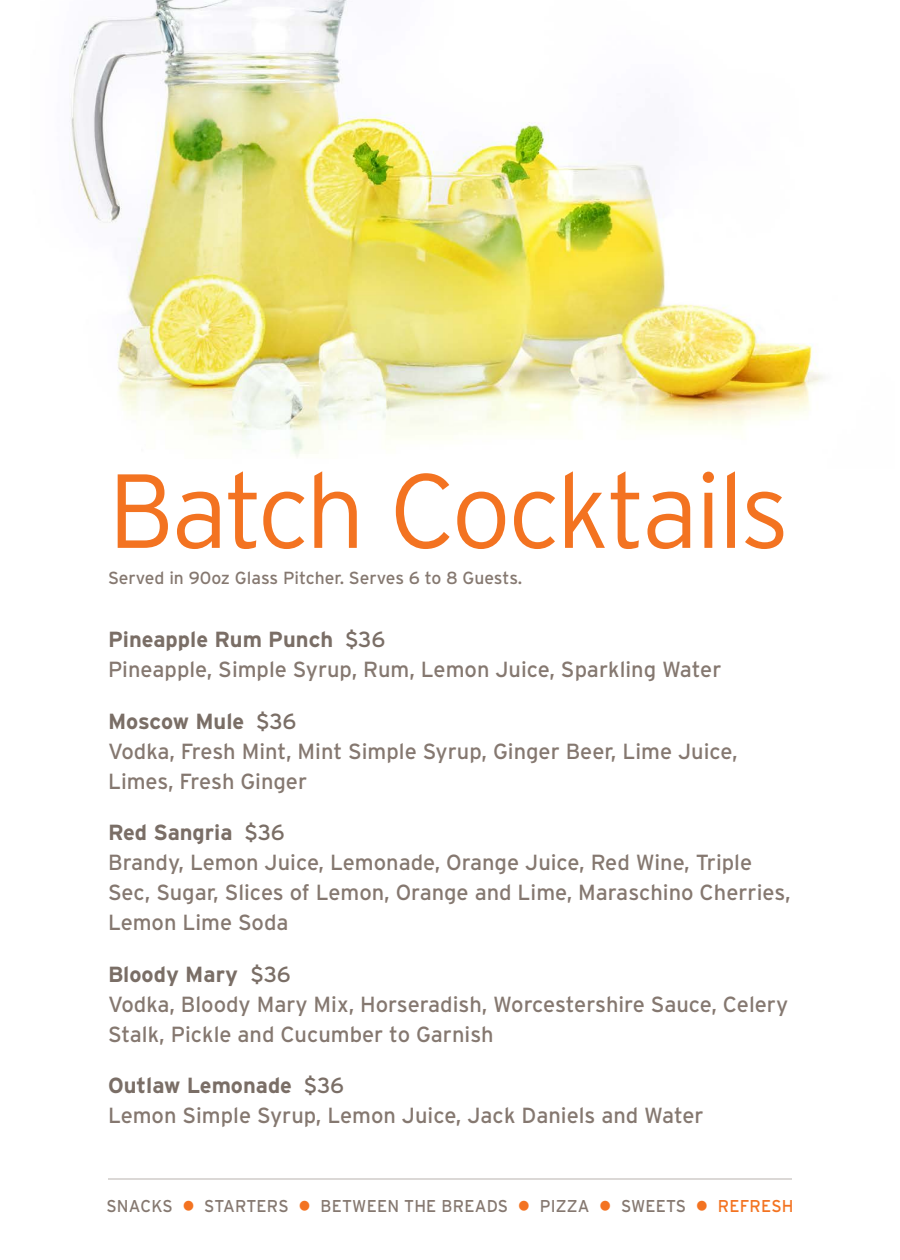
<style>
.page{position:relative;width:900px;height:1260px;background:#fff}
.page>*{position:absolute;margin:0;border:0;box-sizing:border-box;transform-origin:0 0}
.t1{font:300 105px "Interstate";letter-spacing:-.035em;color:#f37321}
.t2{font:22px/30px "Interstate";color:#857870}
.t3{font:17.5px "Interstate";color:#857870}
.t4{font:17px "Interstate";letter-spacing:.015em;color:#857870;scale:.96 1}
.s1{font-weight:700;color:#7a6e66}
.s2{color:#7a6e66}
.s3{color:#f37321}
</style>
<div class="page">
<img style="left:69px;top:0;width:754px;height:457px">
<hr style="left:108px;top:1179px;width:684px;height:1px;background:#7a6e66">
<h1 class="t1" style="left:108px;top:452px;width:683px">Batch Cocktails</h1>
<p class="t3" style="left:108px;top:568px;width:416px">Served in 90oz Glass Pitcher. Serves 6 to 8 Guests.</p>
<p class="t2" style="left:108px;top:624px;width:615px"><span class="s1">Pineapple Rum Punch</span> <span class="s2">$36<br></span>Pineapple, Simple Syrup, Rum, Lemon Juice, Sparkling Water</p>
<p class="t2" style="left:108px;top:706px;width:631px"><span class="s1">Moscow Mule</span> <span class="s2">$36<br></span>Vodka, Fresh Mint, Mint Simple Syrup, Ginger Beer, Lime Juice,<br>Limes, Fresh Ginger</p>
<p class="t2" style="left:108px;top:817px;width:684px"><span class="s1">Red Sangria</span> <span class="s2">$36<br></span>Brandy, Lemon Juice, Lemonade, Orange Juice, Red Wine, Triple Sec, Sugar, Slices of Lemon, Orange and Lime, Maraschino Cherries, Lemon Lime Soda</p>
<p class="t2" style="left:108px;top:959px;width:682px"><span class="s1">Bloody Mary</span> <span class="s2">$36<br></span>Vodka, Bloody Mary Mix, Horseradish, Worcestershire Sauce, Celery<br>Stalk, Pickle and Cucumber to Garnish</p>
<p class="t2" style="left:108px;top:1070px;width:597px"><span class="s1">Outlaw Lemonade</span> <span class="s2">$36<br></span>Lemon Simple Syrup, Lemon Juice, Jack Daniels and Water</p>
<p class="t4" style="left:106px;top:1197px;width:717px">SNACKS <span class="s3">●</span> STARTERS <span class="s3">●</span> BETWEEN THE BREADS <span class="s3">●</span> PIZZA <span class="s3">●</span> SWEETS <span class="s3">● REFRESH</span></p>
</div>
